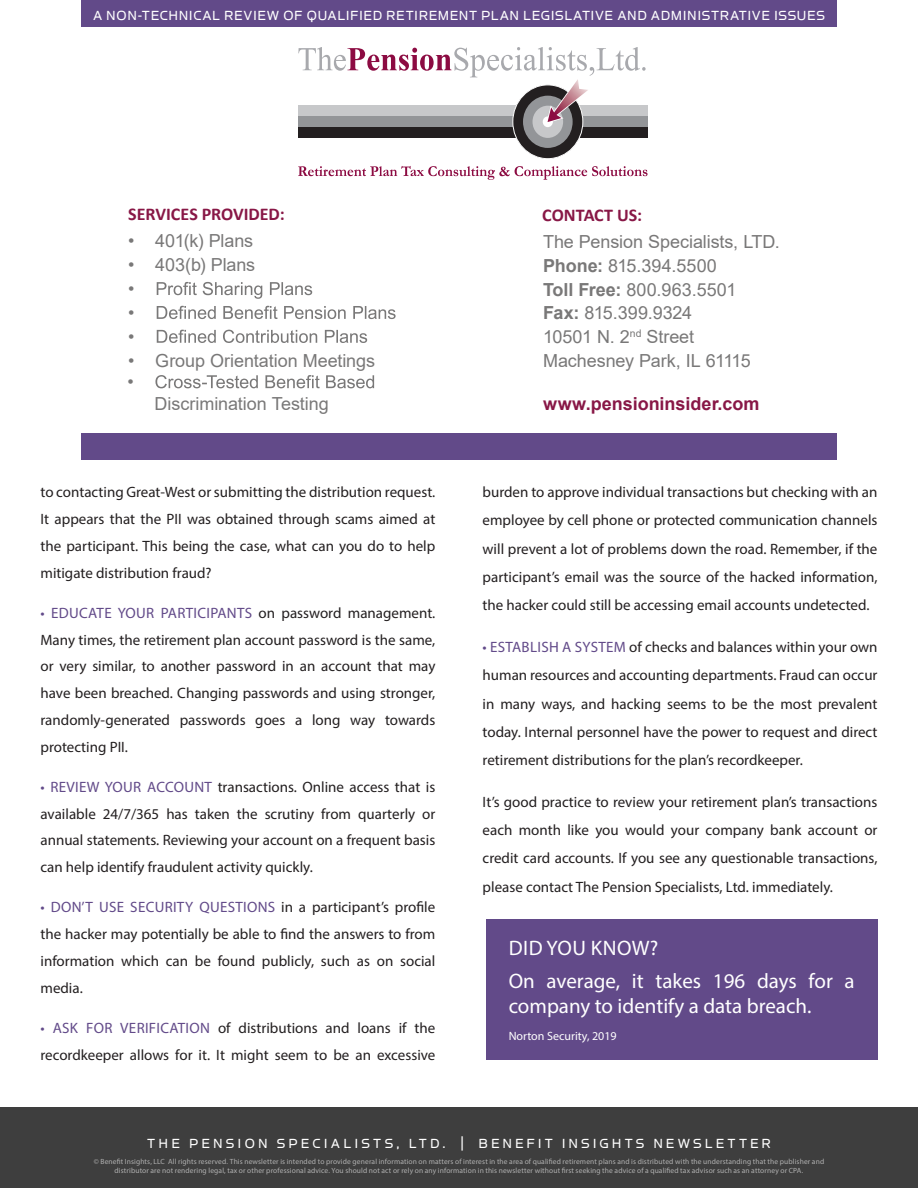
<style>
.page{position:relative;width:918px;height:1188px;background:#fff}
.page>*{position:absolute;margin:0;border:0;box-sizing:border-box;transform-origin:0 0}
.t1{font:21px/25.2px "Myriad Pro";color:#fff}
.t2{font:21px "Myriad Pro";letter-spacing:.02em;color:#fff}
.t3{font:18px "Arial";letter-spacing:-.005em;color:#797878}
.t4{font:700 18px "Calibri";color:#881746}
.t5{font:700 18px "Arial";color:#881746}
.t6{font:15px/26.7px "Myriad Pro";color:#231f20;text-align:justify}
.t7{font:15px "Simian Display Orangutan";letter-spacing:.045em;color:#fff}
.t8{font:15px "Simian Display Orangutan";letter-spacing:.205em;color:#fff}
.t9{font:12px "Myriad Pro";color:#fff}
.t10{font:7.5px/9px "Myriad Pro";letter-spacing:.015em;color:#b1b1b1;text-align:center}
.s1{font-weight:700}
.s2{color:#624a89}
</style>
<div class="page">
<svg style="left:298px;top:166px;width:350px;height:14px"></svg>
<div style="left:298px;top:116px;width:350px;height:11px;background:#939598"></div>
<div style="left:298px;top:127px;width:350px;height:11px;background:#231f20"></div>
<div style="left:512px;top:84px;width:71px;height:75px;background:#231f20;border:1px solid #fff;border-radius:50%"></div>
<div style="left:523px;top:96px;width:50px;height:52px;background:#939598;border-radius:50%"></div>
<div style="left:533px;top:106px;width:30px;height:32px;background:#c7c8ca;border-radius:50%"></div>
<div style="left:543px;top:116px;width:10px;height:11px;background:#fff;border-radius:50%"></div>
<svg style="left:298px;top:47px;width:348px;height:77px"></svg>
<svg style="left:157px;top:306px;width:239px;height:13px"></svg>
<svg style="left:157px;top:330px;width:210px;height:13px"></svg>
<svg style="left:157px;top:282px;width:155px;height:17px"></svg>
<svg style="left:155px;top:375px;width:219px;height:13px"></svg>
<div style="left:0;top:1107px;width:918px;height:81px;background:#3e3e3e"></div>
<div style="left:81px;top:0;width:756px;height:27px;background:#624a89"></div>
<div style="left:81px;top:434px;width:756px;height:26px;background:#624a89"></div>
<div style="left:486px;top:919px;width:392px;height:141px;background:#624a89"></div>
<p class="t7" style="left:93px;top:8px;width:733px">A NON-TECHNICAL REVIEW OF QUALIFIED RETIREMENT PLAN LEGISLATIVE AND ADMINISTRATIVE ISSUES</p>
<p class="t4" style="left:128px;top:201px;width:158px">SERVICES PROVIDED:</p>
<p class="t4" style="left:542px;top:202px;width:101px">CONTACT US:</p>
<p class="t3" style="left:128px;top:229px;width:126px">• 401(k) Plans</p>
<p class="t3" style="left:543px;top:229px;width:238px">The Pension Specialists, LTD.</p>
<p class="t3" style="left:128px;top:252px;width:128px">• 403(b) Plans</p>
<p class="t3" style="left:543px;top:253px;width:175px"><span class="s1">Phone:</span> 815.394.5500</p>
<p class="t3" style="left:128px;top:276px;width:8px">•</p>
<p class="t3" style="left:543px;top:277px;width:195px"><span class="s1">Toll Free:</span> 800.963.5501</p>
<p class="t3" style="left:128px;top:300px;width:8px">•</p>
<p class="t3" style="left:543px;top:301px;width:151px"><span class="s1">Fax:</span> 815.399.9324</p>
<p class="t3" style="left:128px;top:324px;width:8px">•</p>
<p class="t3" style="left:543px;top:325px;width:152px">10501 N. 2<sup>nd</sup> Street</p>
<p class="t3" style="left:128px;top:348px;width:248px">• Group Orientation Meetings</p>
<p class="t3" style="left:543px;top:348px;width:209px">Machesney Park, IL 61115</p>
<p class="t3" style="left:127px;top:369px;width:8px">•</p>
<p class="t3" style="left:155px;top:391px;width:176px">Discrimination Testing</p>
<p class="t5" style="left:543px;top:391px;width:218px">www.pensioninsider.com</p>
<p class="t6" style="left:40px;top:479px;width:396px">to contacting Great-West or submitting the distribution request.<br>It appears that the PII was obtained through scams aimed at the participant. This being the case, what can you do to help mitigate distribution fraud?</p>
<p class="t6" style="left:40px;top:599px;width:396px"><span class="s2">• EDUCATE YOUR PARTICIPANTS</span> on password management.<br>Many times, the retirement plan account password is the same, or very similar, to another password in an account that may have been breached. Changing passwords and using stronger, randomly-generated passwords goes a long way towards protecting PII.</p>
<p class="t6" style="left:40px;top:773px;width:396px"><span class="s2">• REVIEW YOUR ACCOUNT</span> transactions. Online access that is available 24/7/365 has taken the scrutiny from quarterly or annual statements. Reviewing your account on a frequent basis can help identify fraudulent activity quickly.</p>
<p class="t6" style="left:40px;top:894px;width:396px"><span class="s2">• DON’T USE SECURITY QUESTIONS</span> in a participant’s profile the hacker may potentially be able to find the answers to from information which can be found publicly, such as on social media.</p>
<p class="t6" style="left:40px;top:1014px;width:396px"><span class="s2">• ASK FOR VERIFICATION</span> of distributions and loans if the recordkeeper allows for it. It might seem to be an excessive</p>
<p class="t6" style="left:483px;top:478px;width:396px;line-height:28.2px">burden to approve individual transactions but checking with an employee by cell phone or protected communication channels will prevent a lot of problems down the road. Remember, if the participant’s email was the source of the hacked information, the hacker could still be accessing email accounts undetected.</p>
<p class="t6" style="left:483px;top:633px;width:396px;line-height:28.2px"><span class="s2">• ESTABLISH A SYSTEM</span> of checks and balances within your own human resources and accounting departments. Fraud can occur in many ways, and hacking seems to be the most prevalent today. Internal personnel have the power to request and direct retirement distributions for the plan’s recordkeeper.</p>
<p class="t6" style="left:483px;top:787px;width:396px;line-height:28.2px">It’s good practice to review your retirement plan’s transactions each month like you would your company bank account or credit card accounts. If you see any questionable transactions, please contact The Pension Specialists, Ltd. immediately.</p>
<h1 class="t2" style="left:509px;top:935px;width:151px">DID YOU KNOW?</h1>
<h1 class="t1" style="left:509px;top:968px;width:348px">On average, it takes 196 days for a company to identify a data breach.</h1>
<p class="t9" style="left:509px;top:1028px;width:110px">Norton Security, 2019</p>
<p class="t8" style="left:147px;top:1135px;width:625px">THE PENSION SPECIALISTS, LTD. | BENEFIT INSIGHTS NEWSLETTER</p>
<p class="t10" style="left:94px;top:1157px;width:732px">© Benefit Insights, LLC All rights reserved. This newsletter is intended to provide general information on matters of interest in the area of qualified retirement plans and is distributed with the understanding that the publisher and distributor are not rendering legal, tax or other professional advice. You should not act or rely on any information in this newsletter without first seeking the advice of a qualified tax advisor such as an attorney or CPA.</p>
</div>
